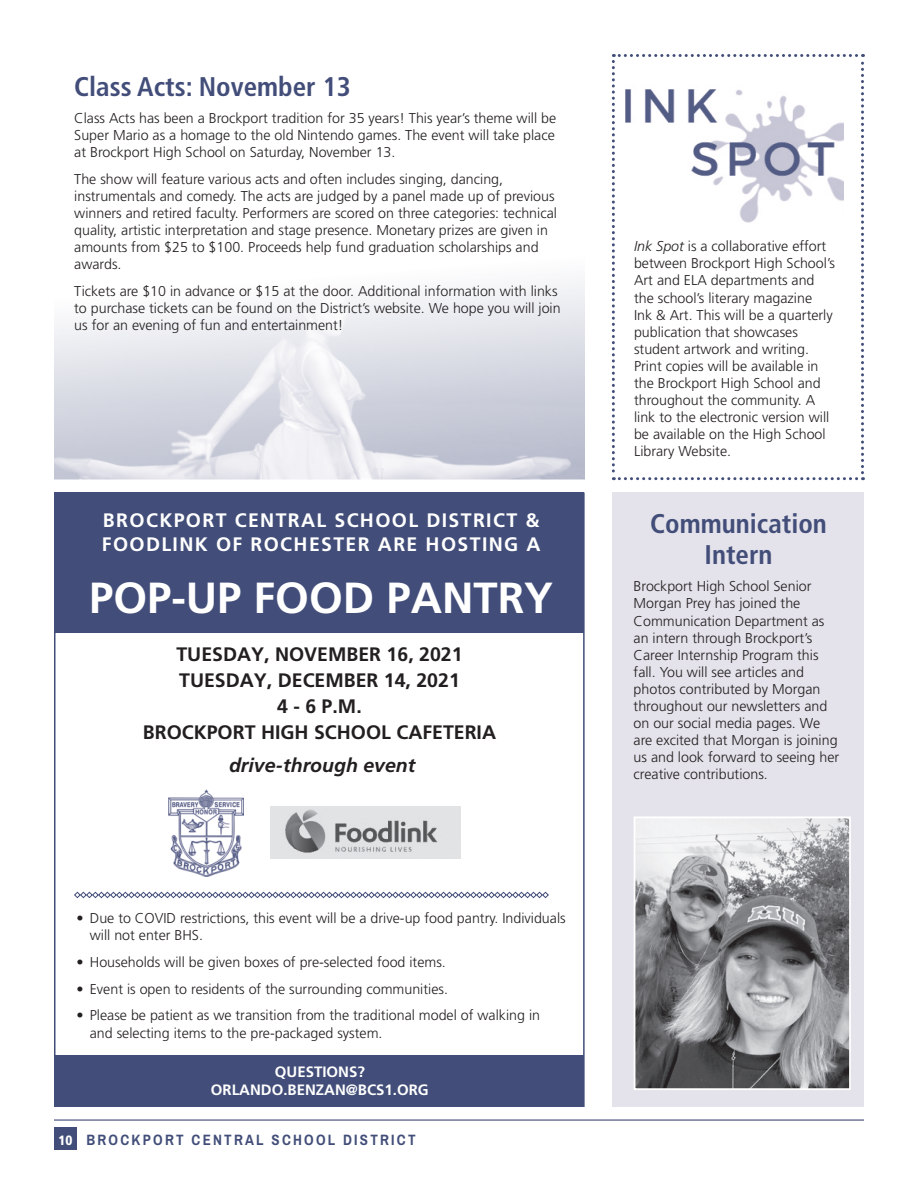
<style>
.page{position:relative;width:918px;height:1188px;background:#fff}
.page>*{position:absolute;margin:0;border:0;box-sizing:border-box;transform-origin:0 0}
.t1{font:700 43.5px "Frutiger";color:#fff}
.t2{font:700 condensed 27px/31.5px "Frutiger";color:#424e79;text-align:center}
.t3{font:700 19.5px/26.2px "Frutiger";color:#231f20;text-align:center}
.t4{font:700 19.5px/23.4px "Frutiger";letter-spacing:.07em;color:#fff}
.t5{font:italic 700 19.5px "Frutiger";color:#231f20}
.t6{font:700 15px/18px "Frutiger";color:#fff;text-align:center}
.t7{font:700 15px "Archivo Narrow";letter-spacing:.15em;color:#424e79}
.t8{font:300 14.25px/17.1px "Frutiger";color:#231f20}
.s1{font-family:"Frutiger";font-weight:900;font-stretch:condensed;font-size:13.5px;color:#fff}
.s2{font-style:italic}
</style>
<div class="page">
<div style="left:54px;top:1127px;width:23px;height:23px;background:#424e79"></div>
<hr style="left:54px;top:1119px;width:810px;height:2px;background:#717699">
<img style="left:54px;top:281px;width:531px;height:198px">
<div style="left:612px;top:492px;width:251px;height:615px;background:#e4e2ea"></div>
<svg style="left:612px;top:54px;width:252px;height:426px"></svg>
<div style="left:54px;top:492px;width:530px;height:141px;background:#424e79"></div>
<img style="left:270px;top:806px;width:190px;height:53px">
<svg style="left:74px;top:892px;width:475px;height:6px"></svg>
<img style="left:168px;top:789px;width:75px;height:88px">
<div style="left:55px;top:1055px;width:529px;height:51px;background:#424e79"></div>
<img style="left:626px;top:80px;width:218px;height:147px">
<img style="left:637px;top:819px;width:211px;height:268px">
<div style="left:634px;top:816px;width:217px;height:274px;border:2px solid #fff"></div>
<h2 class="t2" style="left:74px;top:71px;width:278px">Class Acts: November 13</h2>
<p class="t8" style="left:74px;top:109px;width:483px;text-align:justify">Class Acts has been a Brockport tradition for 35 years! This year’s theme will be Super Mario as a homage to the old Nintendo games. The event will take place at Brockport High School on Saturday, November 13.</p>
<p class="t8" style="left:74px;top:170px;width:484px">The show will feature various acts and often includes singing, dancing, instrumentals and comedy. The acts are judged by a panel made up of previous winners and retired faculty. Performers are scored on three categories: technical quality, artistic interpretation and stage presence. Monetary prizes are given in amounts from $25 to $100. Proceeds help fund graduation scholarships and awards.</p>
<p class="t8" style="left:74px;top:283px;width:488px">Tickets are $10 in advance or $15 at the door. Additional information with links to purchase tickets can be found on the District’s website. We hope you will join us for an evening of fun and entertainment!</p>
<p class="t4" style="left:102px;top:509px;width:440px">BROCKPORT CENTRAL SCHOOL DISTRICT &amp;<br>FOODLINK OF ROCHESTER ARE HOSTING A</p>
<p class="t1" style="left:89px;top:572px;width:466px">POP-UP FOOD PANTRY</p>
<p class="t3" style="left:143px;top:641px;width:355px">TUESDAY, NOVEMBER 16, 2021<br>TUESDAY, DECEMBER 14, 2021<br>4 - 6 P.M.<br>BROCKPORT HIGH SCHOOL CAFETERIA</p>
<h3 class="t5" style="left:229px;top:754px;width:188px">drive-through event</h3>
<p class="t8" style="left:90px;top:910px;width:477px;text-indent:-13px">• Due to COVID restrictions, this event will be a drive-up food pantry. Individuals will not enter BHS.</p>
<p class="t8" style="left:76px;top:954px;width:371px">• Households will be given boxes of pre-selected food items.</p>
<p class="t8" style="left:76px;top:980px;width:373px">• Event is open to residents of the surrounding communities.</p>
<p class="t8" style="left:90px;top:1007px;width:452px;text-indent:-13px">• Please be patient as we transition from the traditional model of walking in and selecting items to the pre-packaged system.</p>
<p class="t6" style="left:211px;top:1063px;width:219px">QUESTIONS?<br>ORLANDO.BENZAN@BCS1.ORG</p>
<p class="t7" style="left:58px;top:1130px;width:359px"><span class="s1">10</span> BROCKPORT CENTRAL SCHOOL DISTRICT</p>
<p class="t8" style="left:634px;top:238px;width:202px"><span class="s2">Ink Spot</span> is a collaborative effort between Brockport High School’s<br>Art and ELA departments and the school’s literary magazine<br>Ink &amp; Art. This will be a quarterly publication that showcases student artwork and writing.<br>Print copies will be available in the Brockport High School and throughout the community. A link to the electronic version will be available on the High School<br>Library Website.</p>
<h2 class="t2" style="left:650px;top:508px;width:178px">Communication<br>Intern</h2>
<p class="t8" style="left:634px;top:578px;width:207px">Brockport High School Senior<br>Morgan Prey has joined the<br>Communication Department as an intern through Brockport’s<br>Career Internship Program this fall. You will see articles and photos contributed by Morgan throughout our newsletters and on our social media pages. We are excited that Morgan is joining us and look forward to seeing her creative contributions.</p>
</div>
